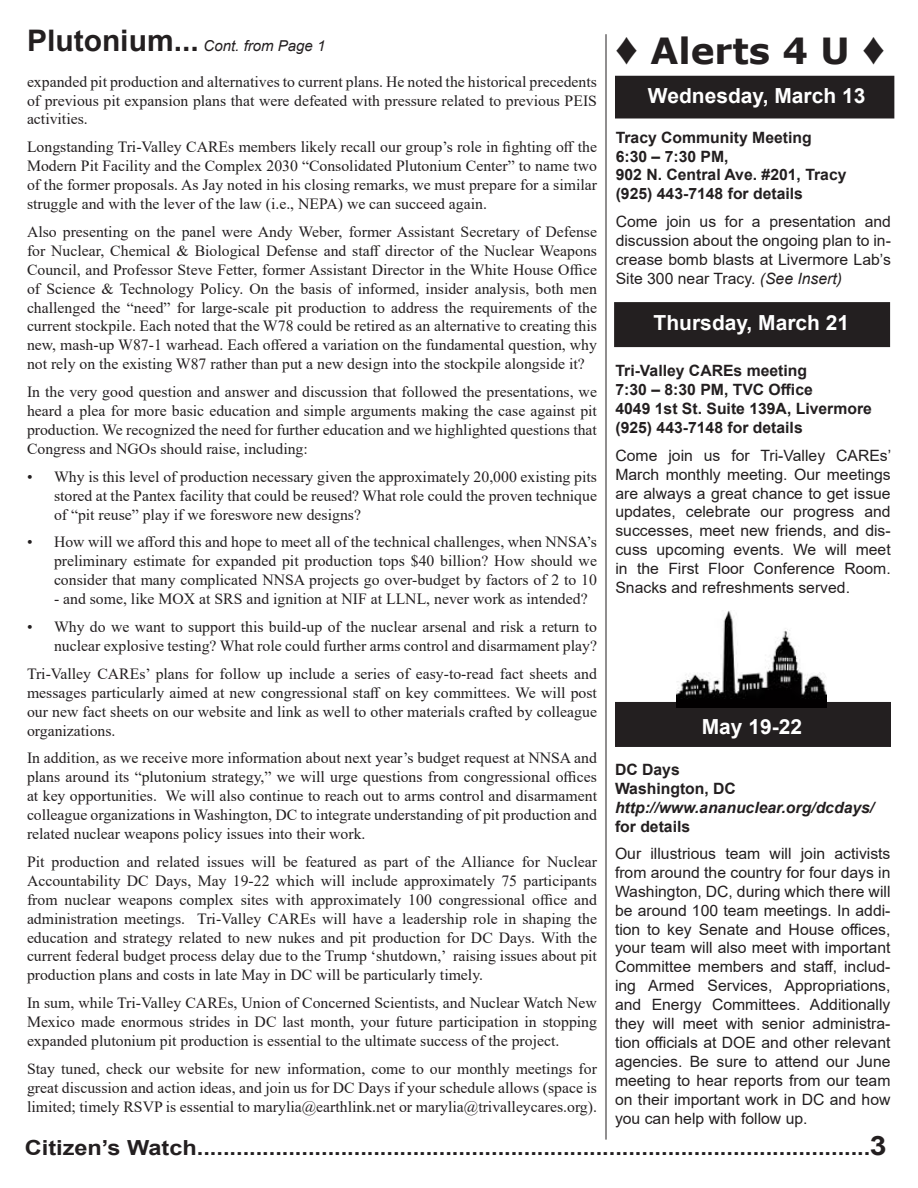
<style>
.page{position:relative;width:918px;height:1188px;background:#fff}
.page>*{position:absolute;margin:0;border:0;box-sizing:border-box;transform-origin:0 0}
.t1{font:700 36px "Verdana";color:#231f20}
.t2{font:700 20.85px "Arial";color:#231f20;scale:1.13 1}
.t3{font:700 20.85px "Arial";color:#fff}
.t4{font:15.6px/18.9px "Times New Roman";color:#231f20;text-align:justify}
.t5{font:15.6px/18.9px "Arial";color:#231f20;text-align:justify}
.t6{font:700 15.6px "Arial";color:#231f20}
.t7{font:italic 700 15.6px "Arial";color:#231f20}
.t8{font:italic 15px "Arial";color:#231f20}
.s1{font-weight:700;font-style:normal;font-size:29.7px}
.s2{font-size:14.85px}
.s3{font-family:"Arial";font-weight:400;font-size:45px}
.s4{font-style:italic}
.s5{font-size:26.7px}
</style>
<div class="page">
<div style="left:616px;top:76px;width:278px;height:42px;background:#231f20"></div>
<hr style="left:606px;top:34px;width:1px;height:1106px;background:#231f20">
<div style="left:616px;top:703px;width:274px;height:43px;background:#231f20"></div>
<div style="left:615px;top:702px;width:276px;height:45px;border:2px solid #231f20"></div>
<div style="left:615px;top:303px;width:274px;height:43px;background:#231f20"></div>
<div style="left:614px;top:302px;width:276px;height:45px;border:2px solid #231f20"></div>
<img style="left:676px;top:611px;width:151px;height:96px">
<p class="t8" style="left:27px;top:36px;width:300px"><span class="s1">Plutonium...</span> Cont. from Page <span class="s2">1</span></p>
<p class="t1" style="left:615px;top:26px;width:272px"><span class="s3">♦</span> Alerts 4 U <span class="s3">♦</span></p>
<p class="t4" style="left:27px;top:72px;width:572px">expanded pit production and alternatives to current plans. He noted the historical precedents of previous pit expansion plans that were defeated with pressure related to previous PEIS activities.</p>
<p class="t4" style="left:27px;top:137px;width:572px">Longstanding Tri-Valley CAREs members likely recall our group’s role in fighting off the Modern Pit Facility and the Complex 2030 “Consolidated Plutonium Center” to name two of the former proposals. As Jay noted in his closing remarks, we must prepare for a similar struggle and with the lever of the law (i.e., NEPA) we can succeed again.</p>
<p class="t4" style="left:27px;top:222px;width:572px">Also presenting on the panel were Andy Weber, former Assistant Secretary of Defense for Nuclear, Chemical &amp; Biological Defense and staff director of the Nuclear Weapons Council, and Professor Steve Fetter, former Assistant Director in the White House Office of Science &amp; Technology Policy. On the basis of informed, insider analysis, both men challenged the “need” for large-scale pit production to address the requirements of the current stockpile. Each noted that the W78 could be retired as an alternative to creating this new, mash-up W87-1 warhead. Each offered a variation on the fundamental question, why not rely on the existing W87 rather than put a new design into the stockpile alongside it?</p>
<p class="t4" style="left:27px;top:382px;width:572px">In the very good question and answer and discussion that followed the presentations, we heard a plea for more basic education and simple arguments making the case against pit production. We recognized the need for further education and we highlighted questions that Congress and NGOs should raise, including:</p>
<p class="t4" style="left:54px;top:467px;width:545px;text-indent:-27px">• Why is this level of production necessary given the approximately 20,000 existing pits stored at the Pantex facility that could be reused? What role could the proven technique of “pit reuse” play if we foreswore new designs?</p>
<p class="t4" style="left:54px;top:532px;width:545px;text-indent:-27px">• How will we afford this and hope to meet all of the technical challenges, when NNSA’s preliminary estimate for expanded pit production tops $40 billion? How should we consider that many complicated NNSA projects go over-budget by factors of 2 to 10</p>
<p class="t4" style="left:54px;top:589px;width:535px">- and some, like MOX at SRS and ignition at NIF at LLNL, never work as intended?</p>
<p class="t4" style="left:27px;top:617px;width:572px;text-align:right">• Why do we want to support this build-up of the nuclear arsenal and risk a return to nuclear explosive testing? What role could further arms control and disarmament play?</p>
<p class="t4" style="left:27px;top:664px;width:572px">Tri-Valley CAREs’ plans for follow up include a series of easy-to-read fact sheets and messages particularly aimed at new congressional staff on key committees. We will post our new fact sheets on our website and link as well to other materials crafted by colleague organizations.</p>
<p class="t4" style="left:27px;top:748px;width:572px">In addition, as we receive more information about next year’s budget request at NNSA and plans around its “plutonium strategy,” we will urge questions from congressional offices at key opportunities. We will also continue to reach out to arms control and disarmament colleague organizations in Washington, DC to integrate understanding of pit production and related nuclear weapons policy issues into their work.</p>
<p class="t4" style="left:27px;top:852px;width:572px">Pit production and related issues will be featured as part of the Alliance for Nuclear Accountability DC Days, May 19-22 which will include approximately 75 participants from nuclear weapons complex sites with approximately 100 congressional office and administration meetings. Tri-Valley CAREs will have a leadership role in shaping the education and strategy related to new nukes and pit production for DC Days. With the current federal budget process delay due to the Trump ‘shutdown,’ raising issues about pit production plans and costs in late May in DC will be particularly timely.</p>
<p class="t4" style="left:27px;top:993px;width:572px">In sum, while Tri-Valley CAREs, Union of Concerned Scientists, and Nuclear Watch New Mexico made enormous strides in DC last month, your future participation in stopping expanded plutonium pit production is essential to the ultimate success of the project.</p>
<p class="t4" style="left:27px;top:1059px;width:572px">Stay tuned, check our website for new information, come to our monthly meetings for great discussion and action ideas, and join us for DC Days if your schedule allows (space is limited; timely RSVP is essential to marylia@earthlink.net or marylia@trivalleycares.org).</p>
<p class="t3" style="left:648px;top:81px;width:219px">Wednesday, March 13</p>
<p class="t6" style="left:616px;top:126px;width:198px">Tracy Community Meeting</p>
<p class="t6" style="left:616px;top:145px;width:114px">6:30 – 7:30 PM,</p>
<p class="t6" style="left:616px;top:164px;width:232px">902 N. Central Ave. #201, Tracy</p>
<p class="t6" style="left:616px;top:183px;width:189px">(925) 443-7148 for details</p>
<p class="t5" style="left:616px;top:212px;width:277px">Come join us for a presentation and discussion about the ongoing plan to in&shy;crease bomb blasts at Livermore Lab’s Site 300 near Tracy. <span class="s4">(See Insert)</span></p>
<p class="t3" style="left:654px;top:308px;width:197px">Thursday, March 21</p>
<p class="t6" style="left:615px;top:360px;width:193px">Tri-Valley CAREs meeting</p>
<p class="t6" style="left:615px;top:379px;width:199px">7:30 – 8:30 PM, TVC Office</p>
<p class="t6" style="left:615px;top:398px;width:258px">4049 1st St. Suite 139A, Livermore</p>
<p class="t6" style="left:615px;top:416px;width:189px">(925) 443-7148 for details</p>
<p class="t5" style="left:615px;top:446px;width:277px">Come join us for Tri-Valley CAREs’ March monthly meeting. Our meetings are always a great chance to get issue updates, celebrate our progress and successes, meet new friends, and dis&shy;cuss upcoming events. We will meet in the First Floor Conference Room.<br>Snacks and refreshments served.</p>
<p class="t3" style="left:702px;top:712px;width:102px">May 19-22</p>
<p class="t6" style="left:615px;top:759px;width:66px">DC Days</p>
<p class="t6" style="left:615px;top:778px;width:123px">Washington, DC</p>
<p class="t7" style="left:615px;top:797px;width:261px">http://www.ananuclear.org/dcdays/</p>
<p class="t6" style="left:615px;top:815px;width:77px">for details</p>
<p class="t5" style="left:615px;top:844px;width:277px">Our illustrious team will join activists from around the country for four days in Washington, DC, during which there will be around 100 team meetings. In addi&shy;tion to key Senate and House offices, your team will also meet with important Committee members and staff, includ&shy;ing Armed Services, Appropriations, and Energy Committees. Additionally they will meet with senior administra&shy;tion officials at DOE and other relevant agencies. Be sure to attend our June meeting to hear reports from our team on their important work in DC and how you can help with follow up.</p>
<p class="t2" style="left:25px;top:1133px;width:764px">Citizen’s Watch.......................................................................................................<span class="s5">3</span></p>
</div>
